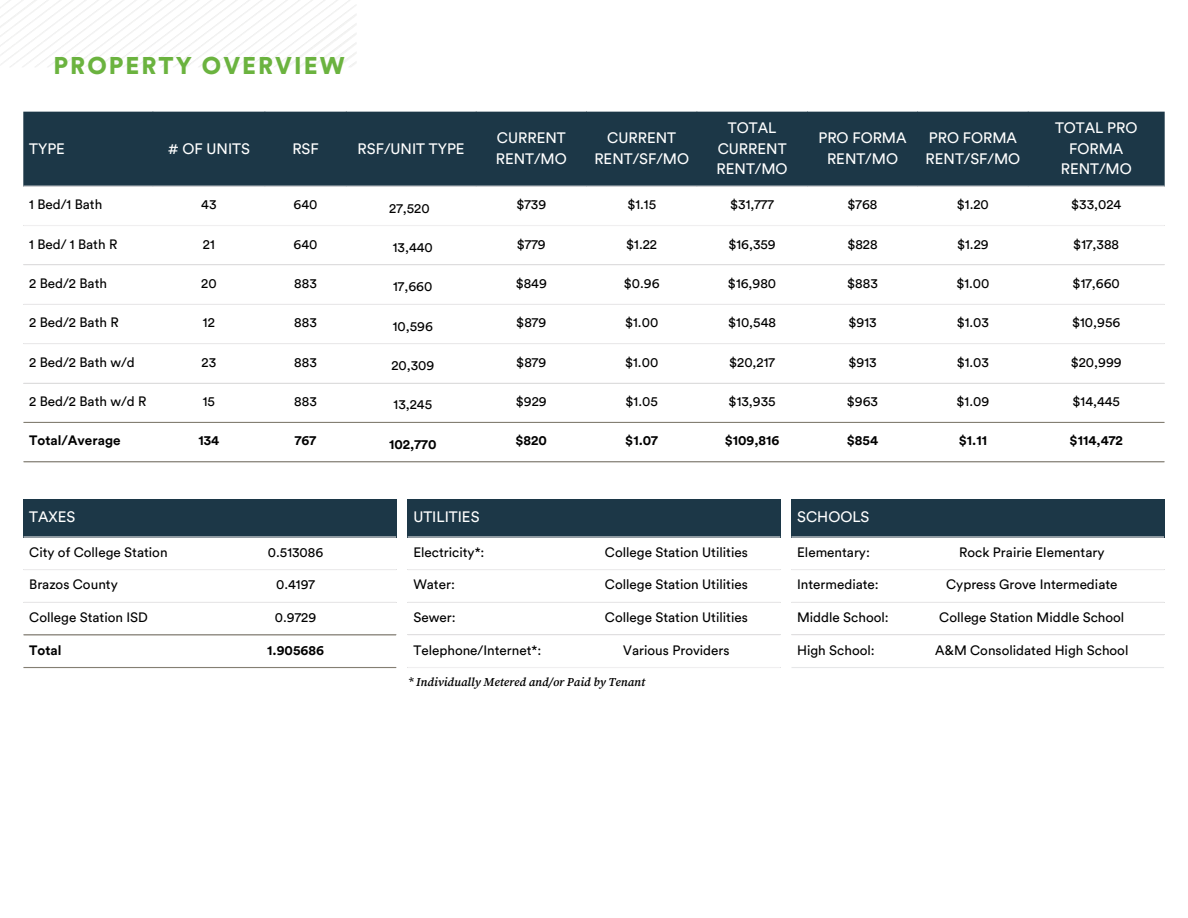
<style>
.page{position:relative;width:1188px;height:918px;background:#fff}
.page>*{position:absolute;margin:0;border:0;box-sizing:border-box;transform-origin:0 0}
.t1{font:900 24px "Circular Std";letter-spacing:.085em;color:#6bb33f}
.t2{font:15px/20.2px "Circular Std";color:#fff;text-align:center}
.t3{font:13.5px "Circular Std";color:#000}
.t4{font:700 13.5px "Circular Std";color:#000}
.t5{font:italic 600 12px "Source Serif Pro";color:#000}
</style>
<div class="page">
<div style="left:24px;top:112px;width:1141px;height:74px;background:#1c3747"></div>
<hr style="left:24px;top:186px;width:1140px;height:1px;background:#f0eff0">
<hr style="left:24px;top:225px;width:1140px;height:1px;background:#f0eff0">
<hr style="left:24px;top:264px;width:1140px;height:1px;background:#f0eff0">
<hr style="left:24px;top:304px;width:1140px;height:1px;background:#f0eff0">
<hr style="left:24px;top:343px;width:1140px;height:1px;background:#f0eff0">
<hr style="left:24px;top:382px;width:1140px;height:2px;background:#f0eff0">
<hr style="left:24px;top:422px;width:1140px;height:1px;background:#847f73">
<hr style="left:24px;top:461px;width:1140px;height:1px;background:#847f73">
<div style="left:24px;top:499px;width:372px;height:38px;background:#1c3747"></div>
<hr style="left:24px;top:536px;width:372px;height:2px;background:#f0eff0">
<hr style="left:24px;top:569px;width:372px;height:1px;background:#f0eff0">
<hr style="left:24px;top:602px;width:372px;height:1px;background:#f0eff0">
<hr style="left:24px;top:634px;width:372px;height:1px;background:#847f73">
<hr style="left:24px;top:667px;width:372px;height:1px;background:#847f73">
<div style="left:408px;top:499px;width:373px;height:38px;background:#1c3747"></div>
<hr style="left:408px;top:536px;width:372px;height:2px;background:#f0eff0">
<hr style="left:408px;top:569px;width:372px;height:1px;background:#f0eff0">
<hr style="left:408px;top:602px;width:372px;height:1px;background:#f0eff0">
<hr style="left:408px;top:634px;width:372px;height:1px;background:#f0eff0">
<hr style="left:408px;top:667px;width:372px;height:1px;background:#f0eff0">
<div style="left:792px;top:499px;width:372px;height:38px;background:#1c3747"></div>
<hr style="left:792px;top:536px;width:372px;height:2px;background:#f0eff0">
<hr style="left:792px;top:569px;width:372px;height:1px;background:#f0eff0">
<hr style="left:792px;top:602px;width:372px;height:1px;background:#f0eff0">
<hr style="left:792px;top:634px;width:372px;height:1px;background:#f0eff0">
<hr style="left:792px;top:667px;width:372px;height:1px;background:#e6e7e8">
<p class="t1" style="left:54px;top:55px;width:293px">PROPERTY OVERVIEW</p>
<h1 class="t2" style="left:29px;top:139px;width:37px">TYPE</h1>
<p class="t2" style="left:168px;top:139px;width:84px"># OF UNITS</p>
<p class="t2" style="left:292px;top:139px;width:28px">RSF</p>
<p class="t2" style="left:358px;top:139px;width:109px">RSF/UNIT TYPE</p>
<p class="t2" style="left:496px;top:129px;width:73px;text-align:left">CURRENT<br>RENT/MO</p>
<p class="t2" style="left:594px;top:129px;width:96px">CURRENT<br>RENT/SF/MO</p>
<p class="t2" style="left:717px;top:119px;width:73px">TOTAL<br>CURRENT<br>RENT/MO</p>
<p class="t2" style="left:818px;top:129px;width:90px">PRO FORMA<br>RENT/MO</p>
<p class="t2" style="left:926px;top:129px;width:96px;text-align:left">PRO FORMA<br>RENT/SF/MO</p>
<p class="t2" style="left:1055px;top:119px;width:84px">TOTAL PRO<br>FORMA<br>RENT/MO</p>
<p class="t3" style="left:29px;top:198px;width:75px">1 Bed/1 Bath</p>
<p class="t3" style="left:201px;top:198px;width:17px">43</p>
<p class="t3" style="left:294px;top:198px;width:25px">640</p>
<p class="t3" style="left:389px;top:202px;width:42px">27,520</p>
<p class="t3" style="left:516px;top:198px;width:31px">$739</p>
<p class="t3" style="left:627px;top:198px;width:30px">$1.15</p>
<p class="t3" style="left:730px;top:198px;width:45px">$31,777</p>
<p class="t3" style="left:848px;top:198px;width:31px">$768</p>
<p class="t3" style="left:957px;top:198px;width:33px">$1.20</p>
<p class="t3" style="left:1071px;top:198px;width:52px">$33,024</p>
<p class="t3" style="left:29px;top:238px;width:90px">1 Bed/ 1 Bath R</p>
<p class="t3" style="left:203px;top:238px;width:13px">21</p>
<p class="t3" style="left:294px;top:238px;width:25px">640</p>
<p class="t3" style="left:393px;top:241px;width:41px">13,440</p>
<p class="t3" style="left:517px;top:238px;width:30px">$779</p>
<p class="t3" style="left:626px;top:238px;width:32px">$1.22</p>
<p class="t3" style="left:728px;top:238px;width:49px">$16,359</p>
<p class="t3" style="left:847px;top:238px;width:32px">$828</p>
<p class="t3" style="left:957px;top:238px;width:33px">$1.29</p>
<p class="t3" style="left:1073px;top:238px;width:47px">$17,388</p>
<p class="t3" style="left:29px;top:277px;width:79px">2 Bed/2 Bath</p>
<p class="t3" style="left:201px;top:277px;width:17px">20</p>
<p class="t3" style="left:294px;top:277px;width:24px">883</p>
<p class="t3" style="left:393px;top:280px;width:41px">17,660</p>
<p class="t3" style="left:516px;top:277px;width:33px">$849</p>
<p class="t3" style="left:624px;top:277px;width:37px">$0.96</p>
<p class="t3" style="left:728px;top:277px;width:50px">$16,980</p>
<p class="t3" style="left:847px;top:277px;width:32px">$883</p>
<p class="t3" style="left:956px;top:277px;width:35px">$1.00</p>
<p class="t3" style="left:1073px;top:277px;width:49px">$17,660</p>
<p class="t3" style="left:29px;top:316px;width:91px">2 Bed/2 Bath R</p>
<p class="t3" style="left:203px;top:316px;width:13px">12</p>
<p class="t3" style="left:294px;top:316px;width:24px">883</p>
<p class="t3" style="left:393px;top:320px;width:42px">10,596</p>
<p class="t3" style="left:516px;top:316px;width:31px">$879</p>
<p class="t3" style="left:625px;top:316px;width:35px">$1.00</p>
<p class="t3" style="left:728px;top:316px;width:49px">$10,548</p>
<p class="t3" style="left:848px;top:316px;width:30px">$913</p>
<p class="t3" style="left:957px;top:316px;width:34px">$1.03</p>
<p class="t3" style="left:1072px;top:316px;width:50px">$10,956</p>
<p class="t3" style="left:29px;top:356px;width:107px">2 Bed/2 Bath w/d</p>
<p class="t3" style="left:202px;top:356px;width:16px">23</p>
<p class="t3" style="left:294px;top:356px;width:24px">883</p>
<p class="t3" style="left:391px;top:359px;width:44px">20,309</p>
<p class="t3" style="left:516px;top:356px;width:31px">$879</p>
<p class="t3" style="left:625px;top:356px;width:35px">$1.00</p>
<p class="t3" style="left:729px;top:356px;width:47px">$20,217</p>
<p class="t3" style="left:848px;top:356px;width:30px">$913</p>
<p class="t3" style="left:957px;top:356px;width:34px">$1.03</p>
<p class="t3" style="left:1071px;top:356px;width:52px">$20,999</p>
<p class="t3" style="left:29px;top:395px;width:119px">2 Bed/2 Bath w/d R</p>
<p class="t3" style="left:203px;top:395px;width:14px">15</p>
<p class="t3" style="left:294px;top:395px;width:24px">883</p>
<p class="t3" style="left:394px;top:399px;width:40px">13,245</p>
<p class="t3" style="left:516px;top:395px;width:32px">$929</p>
<p class="t3" style="left:626px;top:395px;width:34px">$1.05</p>
<p class="t3" style="left:729px;top:395px;width:48px">$13,935</p>
<p class="t3" style="left:847px;top:395px;width:33px">$963</p>
<p class="t3" style="left:957px;top:395px;width:34px">$1.09</p>
<p class="t3" style="left:1073px;top:395px;width:49px">$14,445</p>
<p class="t4" style="left:29px;top:435px;width:93px">Total/Average</p>
<p class="t4" style="left:199px;top:435px;width:22px">134</p>
<p class="t4" style="left:295px;top:435px;width:23px">767</p>
<p class="t4" style="left:389px;top:438px;width:49px">102,770</p>
<p class="t4" style="left:516px;top:435px;width:33px">$820</p>
<p class="t4" style="left:625px;top:435px;width:34px">$1.07</p>
<p class="t4" style="left:725px;top:435px;width:56px">$109,816</p>
<p class="t4" style="left:847px;top:435px;width:33px">$854</p>
<p class="t4" style="left:959px;top:435px;width:30px">$1.11</p>
<p class="t4" style="left:1070px;top:435px;width:55px">$114,472</p>
<p class="t2" style="left:29px;top:507px;width:48px">TAXES</p>
<p class="t3" style="left:29px;top:546px;width:140px">City of College Station</p>
<p class="t3" style="left:268px;top:546px;width:57px">0.513086</p>
<p class="t3" style="left:29px;top:578px;width:90px">Brazos County</p>
<p class="t3" style="left:276px;top:578px;width:40px">0.4197</p>
<p class="t3" style="left:29px;top:611px;width:120px">College Station ISD</p>
<p class="t3" style="left:275px;top:611px;width:43px">0.9729</p>
<p class="t4" style="left:29px;top:644px;width:34px">Total</p>
<p class="t4" style="left:267px;top:644px;width:58px">1.905686</p>
<p class="t2" style="left:413px;top:507px;width:68px">UTILITIES</p>
<p class="t3" style="left:413px;top:546px;width:73px">Electricity*:</p>
<p class="t3" style="left:605px;top:546px;width:144px">College Station Utilities</p>
<p class="t3" style="left:413px;top:578px;width:43px">Water:</p>
<p class="t3" style="left:605px;top:578px;width:144px">College Station Utilities</p>
<p class="t3" style="left:413px;top:611px;width:44px">Sewer:</p>
<p class="t3" style="left:605px;top:611px;width:144px">College Station Utilities</p>
<p class="t3" style="left:413px;top:644px;width:130px">Telephone/Internet*:</p>
<p class="t3" style="left:623px;top:644px;width:108px">Various Providers</p>
<p class="t5" style="left:408px;top:675px;width:239px">* Individually Metered and/or Paid by Tenant</p>
<p class="t2" style="left:797px;top:507px;width:74px">SCHOOLS</p>
<p class="t3" style="left:797px;top:546px;width:74px">Elementary:</p>
<p class="t3" style="left:959px;top:546px;width:147px">Rock Prairie Elementary</p>
<p class="t3" style="left:797px;top:578px;width:83px">Intermediate:</p>
<p class="t3" style="left:946px;top:578px;width:173px">Cypress Grove Intermediate</p>
<p class="t3" style="left:797px;top:611px;width:93px">Middle School:</p>
<p class="t3" style="left:939px;top:611px;width:187px">College Station Middle School</p>
<p class="t3" style="left:797px;top:644px;width:79px">High School:</p>
<p class="t3" style="left:935px;top:644px;width:195px">A&amp;M Consolidated High School</p>
</div>
